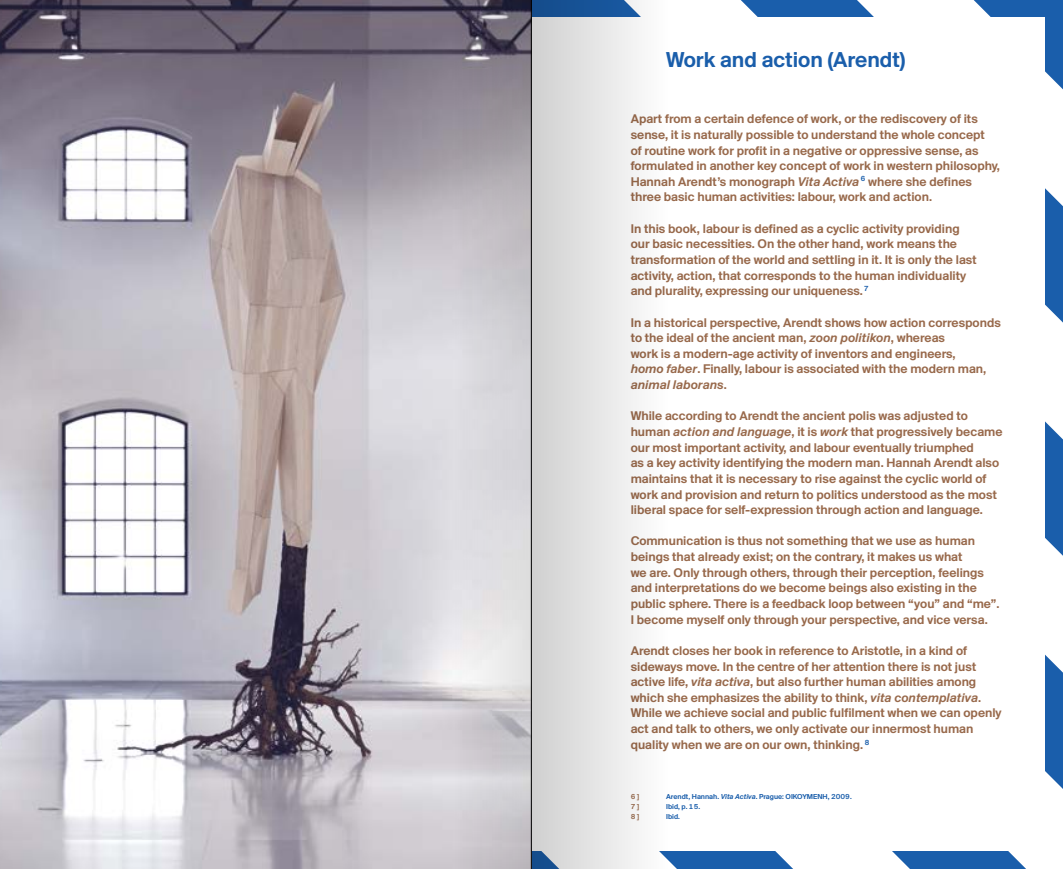
<style>
.page{position:relative;width:1063px;height:869px;background:#fff}
.page>*{position:absolute;margin:0;border:0;box-sizing:border-box;transform-origin:0 0}
.t1{font:22.5px "Suisse BP Intl Antique";color:#1a5eab}
.t2{font:13.12px/15.6px "Suisse BP Intl Antique";color:#98694b}
.t3{font:7.5px "Suisse BP Intl Antique";color:#1a5eab}
.t4{font:7.5px "Suisse BP Intl Antique";color:#98694b}
.s1{font-style:italic}
</style>
<div class="page">
<svg style="left:1026px;top:0;width:37px;height:788px;fill:#1a5eab"></svg>
<div style="left:18px;top:18px;width:1027px;height:832px;background:#fff"></div>
<img style="left:0;top:0;width:452px;height:868px">
<div style="left:531px;top:0;width:139px;height:868px;background:linear-gradient(to right,#c9cbcd,#fff)"></div>
<svg style="left:452px;top:0;width:79px;height:868px;background:#c3c1c6"></svg>
<hr style="left:531px;top:0;width:1px;height:868px;background:#000">
<h1 class="t1" style="left:666px;top:46px;width:241px">Work and action (Arendt)</h1>
<p class="t2" style="left:631px;top:111px;width:371px">Apart from a certain defence of work, or the rediscovery of its sense, it is naturally possible to understand the whole concept<br>of routine work for profit in a negative or oppressive sense, as formulated in another key concept of work in western philosophy, Hannah Arendt’s monograph <span class="s1">Vita Activa</span> <sup>6</sup> where she defines three basic human activities: labour, work and action.</p>
<p class="t2" style="left:631px;top:220px;width:348px">In this book, labour is defined as a cyclic activity providing our basic necessities. On the other hand, work means the transformation of the world and settling in it. It is only the last activity, action, that corresponds to the human individuality and plurality, expressing our uniqueness. <sup>7</sup></p>
<p class="t2" style="left:631px;top:314px;width:372px">In a historical perspective, Arendt shows how action corresponds to the ideal of the ancient man, <span class="s1">zoon politikon</span>, whereas<br>work is a modern-age activity of inventors and engineers,<br><span class="s1">homo faber</span>. Finally, labour is associated with the modern man, <span class="s1">animal laborans</span>.</p>
<p class="t2" style="left:631px;top:408px;width:373px">While according to Arendt the ancient polis was adjusted to human <span class="s1">action and language</span>, it is <span class="s1">work</span> that progressively became our most important activity, and labour eventually triumphed<br>as a key activity identifying the modern man. Hannah Arendt also maintains that it is necessary to rise against the cyclic world of work and provision and return to politics understood as the most liberal space for self-expression through action and language.</p>
<p class="t2" style="left:631px;top:533px;width:370px">Communication is thus not something that we use as human beings that already exist; on the contrary, it makes us what<br>we are. Only through others, through their perception, feelings and interpretations do we become beings also existing in the public sphere. There is a feedback loop between “you” and “me”.<br>I become myself only through your perspective, and vice versa.</p>
<p class="t2" style="left:631px;top:642px;width:373px">Arendt closes her book in reference to Aristotle, in a kind of sideways move. In the centre of her attention there is not just active life, <span class="s1">vita activa</span>, but also further human abilities among which she emphasizes the ability to think, <span class="s1">vita contemplativa</span>.<br>While we achieve social and public fulfilment when we can openly act and talk to others, we only activate our innermost human quality when we are on our own, thinking. <sup>8</sup></p>
<p class="t4" style="left:631px;top:791px;width:10px">6 ]</p>
<p class="t3" style="left:666px;top:791px;width:187px">Arendt, Hannah. <span class="s1">Vita Activa</span>. Prague: OIKOYMENH, 2009.</p>
<p class="t4" style="left:631px;top:801px;width:10px">7 ]</p>
<p class="t3" style="left:666px;top:801px;width:36px">Ibid, p. 15.</p>
<p class="t4" style="left:631px;top:811px;width:10px">8 ]</p>
<p class="t3" style="left:666px;top:811px;width:15px">Ibid.</p>
</div>
